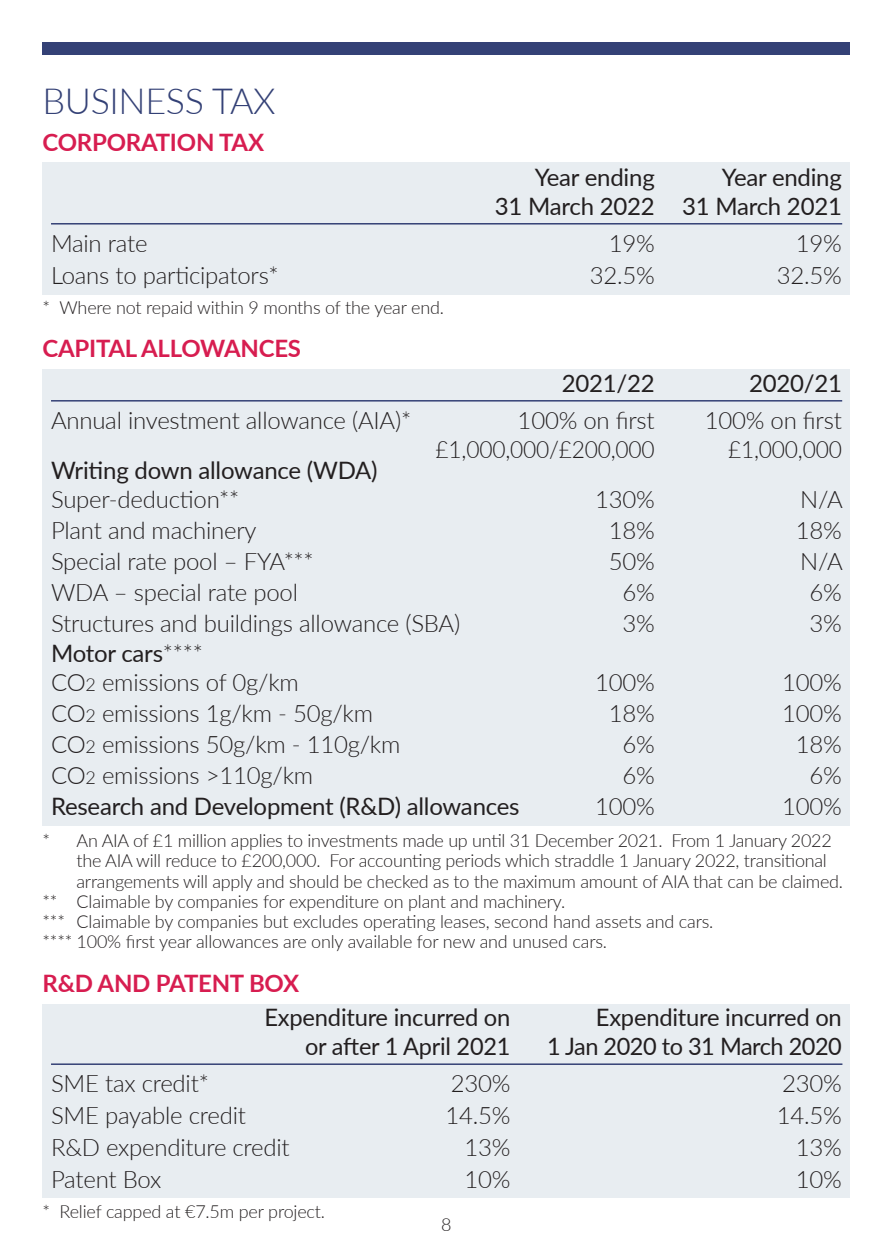
<style>
.page{position:relative;width:893px;height:1259px;background:#fff}
.page>*{position:absolute;margin:0;border:0;box-sizing:border-box;transform-origin:0 0}
.t1{font:300 36px "Lato";letter-spacing:-.01em;color:#344176}
.t2{font:300 24px "Lato";letter-spacing:-.01em;color:#231f20}
.t3{font:24px/28.8px "Lato";letter-spacing:-.01em;color:#231f20;text-align:right}
.t4{font:700 24px "Lato";letter-spacing:-.01em;color:#d71d50}
.t5{font:300 24px "Lato";letter-spacing:-.01em;color:#231f20;scale:.95 1}
.t6{font:300 18px/20.1px "Lato";letter-spacing:-.015em;color:#231f20}
.s1{font-weight:300}
.s2{font-size:18px}
</style>
<div class="page">
<div style="left:43px;top:43px;width:807px;height:12px;background:#344176"></div>
<div style="left:43px;top:162px;width:807px;height:132px;background:#e8edf1"></div>
<hr style="left:51px;top:223px;width:791px;height:1px;background:#344176">
<div style="left:43px;top:369px;width:807px;height:456px;background:#e8edf1"></div>
<div style="left:43px;top:1003px;width:807px;height:194px;background:#e8edf1"></div>
<hr style="left:51px;top:1063px;width:791px;height:2px;background:#344176">
<hr style="left:51px;top:400px;width:791px;height:1px;background:#344176">
<p class="t1" style="left:43px;top:76px;width:235px">BUSINESS TAX</p>
<p class="t4" style="left:43px;top:125px;width:223px">CORPORATION TAX</p>
<p class="t3" style="left:495px;top:162px;width:349px">Year ending<br>31 March 2022 31 March 2021</p>
<p class="t3" style="left:535px;top:162px;width:122px">Year ending</p>
<p class="t2" style="left:51px;top:226px;width:98px">Main rate</p>
<p class="t2" style="left:609px;top:226px;width:48px">19%</p>
<p class="t2" style="left:796px;top:226px;width:48px">19%</p>
<p class="t2" style="left:51px;top:258px;width:229px">Loans to participators*</p>
<p class="t2" style="left:590px;top:258px;width:67px">32.5%</p>
<p class="t2" style="left:777px;top:258px;width:67px">32.5%</p>
<p class="t6" style="left:43px;top:296px;width:403px">* Where not repaid within 9 months of the year end.</p>
<p class="t4" style="left:43px;top:331px;width:260px">CAPITAL ALLOWANCES</p>
<p class="t3" style="left:562px;top:367px;width:94px">2021/22</p>
<p class="t3" style="left:749px;top:367px;width:94px">2020/21</p>
<p class="t2" style="left:51px;top:403px;width:362px">Annual investment allowance (AIA)*</p>
<p class="t2" style="left:518px;top:403px;width:139px">100% on first</p>
<p class="t2" style="left:705px;top:403px;width:139px">100% on first</p>
<p class="t5" style="left:436px;top:432px;width:232px">£1,000,000/£200,000</p>
<p class="t5" style="left:728px;top:432px;width:121px">£1,000,000</p>
<p class="t3" style="left:51px;top:455px;width:328px">Writing down allowance (WDA)</p>
<p class="t2" style="left:51px;top:482px;width:190px">Super-deduction**</p>
<p class="t2" style="left:595px;top:482px;width:61px">130%</p>
<p class="t2" style="left:800px;top:482px;width:44px">N/A</p>
<p class="t2" style="left:51px;top:513px;width:207px">Plant and machinery</p>
<p class="t2" style="left:609px;top:513px;width:48px">18%</p>
<p class="t2" style="left:796px;top:513px;width:48px">18%</p>
<p class="t2" style="left:51px;top:544px;width:264px">Special rate pool – FYA***</p>
<p class="t2" style="left:609px;top:544px;width:48px">50%</p>
<p class="t2" style="left:800px;top:544px;width:44px">N/A</p>
<p class="t2" style="left:51px;top:575px;width:249px">WDA – special rate pool</p>
<p class="t2" style="left:622px;top:575px;width:34px">6%</p>
<p class="t2" style="left:809px;top:575px;width:34px">6%</p>
<p class="t2" style="left:51px;top:606px;width:411px">Structures and buildings allowance (SBA)</p>
<p class="t2" style="left:622px;top:606px;width:34px">3%</p>
<p class="t2" style="left:809px;top:606px;width:34px">3%</p>
<p class="t3" style="left:51px;top:638px;width:153px">Motor cars<span class="s1">****</span></p>
<p class="t2" style="left:51px;top:666px;width:249px">CO<span class="s2">2</span> emissions of 0g/km</p>
<p class="t2" style="left:595px;top:666px;width:61px">100%</p>
<p class="t2" style="left:782px;top:666px;width:61px">100%</p>
<p class="t2" style="left:51px;top:697px;width:324px">CO<span class="s2">2</span> emissions 1g/km - 50g/km</p>
<p class="t2" style="left:609px;top:697px;width:48px">18%</p>
<p class="t2" style="left:782px;top:697px;width:61px">100%</p>
<p class="t2" style="left:51px;top:728px;width:351px">CO<span class="s2">2</span> emissions 50g/km - 110g/km</p>
<p class="t2" style="left:622px;top:728px;width:34px">6%</p>
<p class="t2" style="left:796px;top:728px;width:48px">18%</p>
<p class="t2" style="left:51px;top:759px;width:264px">CO<span class="s2">2</span> emissions &gt;110g/km</p>
<p class="t2" style="left:622px;top:759px;width:34px">6%</p>
<p class="t2" style="left:809px;top:759px;width:34px">6%</p>
<p class="t3" style="left:51px;top:791px;width:470px">Research and Development (R&amp;D) allowances</p>
<p class="t2" style="left:595px;top:789px;width:61px">100%</p>
<p class="t2" style="left:782px;top:789px;width:61px">100%</p>
<p class="t6" style="left:77px;top:830px;width:768px;text-indent:-34px">* An AIA of £1 million applies to investments made up until 31 December 2021. From 1 January 2022 the AIA will reduce to £200,000. For accounting periods which straddle 1 January 2022, transitional arrangements will apply and should be checked as to the maximum amount of AIA that can be claimed.</p>
<p class="t6" style="left:43px;top:890px;width:524px">** Claimable by companies for expenditure on plant and machinery.</p>
<p class="t6" style="left:43px;top:911px;width:672px">*** Claimable by companies but excludes operating leases, second hand assets and cars.</p>
<p class="t6" style="left:43px;top:931px;width:566px">**** 100% first year allowances are only available for new and unused cars.</p>
<p class="t4" style="left:43px;top:965px;width:258px">R&amp;D AND PATENT BOX</p>
<p class="t3" style="left:264px;top:1002px;width:247px">Expenditure incurred on</p>
<p class="t3" style="left:596px;top:1002px;width:247px">Expenditure incurred on</p>
<p class="t3" style="left:305px;top:1030px;width:207px">or after 1 April 2021</p>
<p class="t3" style="left:547px;top:1030px;width:296px">1 Jan 2020 to 31 March 2020</p>
<p class="t2" style="left:51px;top:1067px;width:159px">SME tax credit*</p>
<p class="t2" style="left:451px;top:1067px;width:61px">230%</p>
<p class="t2" style="left:782px;top:1067px;width:61px">230%</p>
<p class="t2" style="left:51px;top:1098px;width:196px">SME payable credit</p>
<p class="t2" style="left:445px;top:1098px;width:67px">14.5%</p>
<p class="t2" style="left:777px;top:1098px;width:67px">14.5%</p>
<p class="t2" style="left:51px;top:1130px;width:240px">R&amp;D expenditure credit</p>
<p class="t2" style="left:464px;top:1130px;width:48px">13%</p>
<p class="t2" style="left:796px;top:1130px;width:48px">13%</p>
<p class="t2" style="left:51px;top:1162px;width:112px">Patent Box</p>
<p class="t2" style="left:464px;top:1162px;width:48px">10%</p>
<p class="t2" style="left:796px;top:1162px;width:48px">10%</p>
<p class="t6" style="left:43px;top:1200px;width:284px">* Relief capped at €7.5m per project.</p>
<p class="t6" style="left:441px;top:1213px;width:12px">8</p>
</div>
